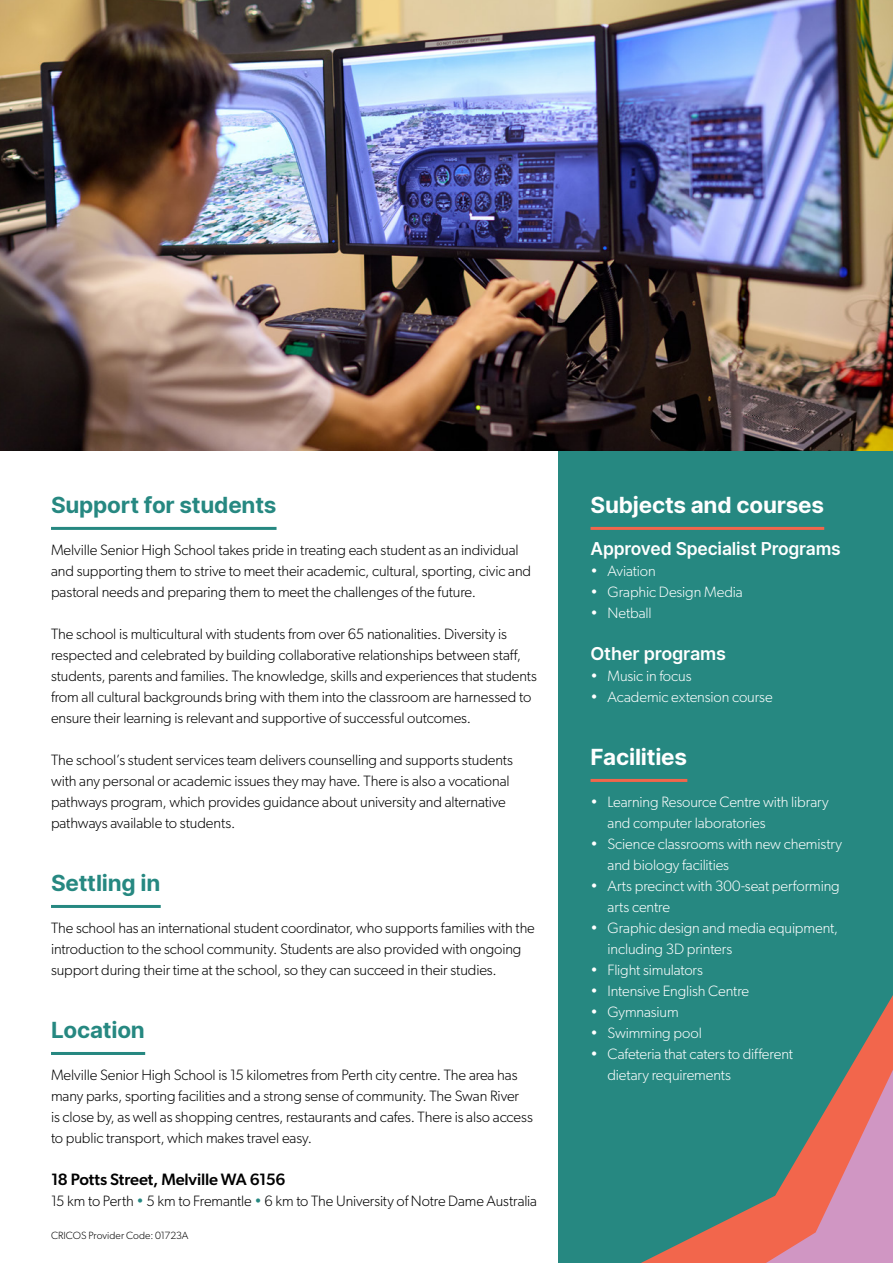
<style>
.page{position:relative;width:893px;height:1263px;background:#fff}
.page>*{position:absolute;margin:0;border:0;box-sizing:border-box;transform-origin:0 0}
.Heading_2{font:700 22.5px "Inter";letter-spacing:-.01em;color:#268881}
.Heading_2-2{font:700 22.5px "Inter";letter-spacing:-.01em;color:#fff}
.Heading_3__No_space{font:600 18px "Inter";letter-spacing:-.01em;color:#fff}
.School_contact_info{font:500 16.5px "Gibson";letter-spacing:-.01em;color:#000}
.Body_Copy{font:300 15px/21px "Gibson";letter-spacing:-.005em;color:#000}
.t1{font:300 15px/21px "Gibson";letter-spacing:-.01em;color:#fff}
.School_contact_info-2{font:300 15px "Gibson";letter-spacing:-.01em;color:#000}
.Note{font:300 10.5px "Gibson";letter-spacing:-.005em;color:#000}
.s1{color:#268881}
</style>
<div class="page">
<div style="left:559px;top:0;width:334px;height:1263px;background:#268881"></div>
<img style="left:0;top:0;width:893px;height:450px">
<svg style="left:641px;top:995px;width:252px;height:268px"></svg>
<svg style="left:766px;top:1070px;width:127px;height:193px"></svg>
<hr style="left:51px;top:527px;width:226px;height:3px;background:#268881">
<hr style="left:51px;top:905px;width:110px;height:3px;background:#268881">
<hr style="left:51px;top:1052px;width:94px;height:3px;background:#268881">
<hr style="left:590px;top:527px;width:234px;height:3px;background:#f2664c">
<hr style="left:590px;top:779px;width:97px;height:3px;background:#f2664c">
<p class="Heading_2" style="left:51px;top:488px;width:227px">Support for students</p>
<p class="Body_Copy" style="left:51px;top:539px;width:482px">Melville Senior High School takes pride in treating each student as an individual and supporting them to strive to meet their academic, cultural, sporting, civic and pastoral needs and preparing them to meet the challenges of the future.</p>
<p class="Body_Copy" style="left:51px;top:623px;width:487px">The school is multicultural with students from over 65 nationalities. Diversity is respected and celebrated by building collaborative relationships between staff, students, parents and families. The knowledge, skills and experiences that students from all cultural backgrounds bring with them into the classroom are harnessed to ensure their learning is relevant and supportive of successful outcomes.</p>
<p class="Body_Copy" style="left:51px;top:749px;width:464px">The school’s student services team delivers counselling and supports students with any personal or academic issues they may have. There is also a vocational pathways program, which provides guidance about university and alternative pathways available to students.</p>
<p class="Heading_2" style="left:51px;top:866px;width:111px">Settling in</p>
<p class="Body_Copy" style="left:51px;top:917px;width:485px">The school has an international student coordinator, who supports families with the introduction to the school community. Students are also provided with ongoing support during their time at the school, so they can succeed in their studies.</p>
<p class="Heading_2" style="left:51px;top:1013px;width:95px">Location</p>
<p class="Body_Copy" style="left:51px;top:1064px;width:483px">Melville Senior High School is 15 kilometres from Perth city centre. The area has many parks, sporting facilities and a strong sense of community. The Swan River<br>is close by, as well as shopping centres, restaurants and cafes. There is also access to public transport, which makes travel easy.</p>
<p class="School_contact_info" style="left:51px;top:1169px;width:236px">18 Potts Street, Melville WA 6156</p>
<p class="School_contact_info-2" style="left:51px;top:1192px;width:488px">15 km to Perth <span class="s1">•</span> 5 km to Fremantle <span class="s1">•</span> 6 km to The University of Notre Dame Australia</p>
<p class="Note" style="left:51px;top:1229px;width:139px">CRICOS Provider Code: 01723A</p>
<p class="Heading_2-2" style="left:590px;top:488px;width:235px">Subjects and courses</p>
<p class="Heading_3__No_space" style="left:590px;top:535px;width:252px">Approved Specialist Programs</p>
<p class="t1" style="left:590px;top:560px;width:67px">• Aviation</p>
<p class="t1" style="left:590px;top:581px;width:154px">• Graphic Design Media</p>
<p class="t1" style="left:590px;top:602px;width:63px">• Netball</p>
<p class="Heading_3__No_space" style="left:590px;top:640px;width:137px">Other programs</p>
<p class="t1" style="left:590px;top:665px;width:103px">• Music in focus</p>
<p class="t1" style="left:590px;top:686px;width:184px">• Academic extension course</p>
<p class="Heading_2-2" style="left:590px;top:740px;width:98px">Facilities</p>
<p class="t1" style="left:608px;top:791px;width:223px;text-indent:-17px">• Learning Resource Centre with library and computer laboratories</p>
<p class="t1" style="left:608px;top:833px;width:236px;text-indent:-17px">• Science classrooms with new chemistry and biology facilities</p>
<p class="t1" style="left:608px;top:875px;width:234px;text-indent:-17px">• Arts precinct with 300-seat performing arts centre</p>
<p class="t1" style="left:608px;top:917px;width:232px;text-indent:-17px">• Graphic design and media equipment, including 3D printers</p>
<p class="t1" style="left:590px;top:959px;width:114px">• Flight simulators</p>
<p class="t1" style="left:590px;top:980px;width:160px">• Intensive English Centre</p>
<p class="t1" style="left:590px;top:1001px;width:90px">• Gymnasium</p>
<p class="t1" style="left:590px;top:1022px;width:113px">• Swimming pool</p>
<p class="t1" style="left:608px;top:1043px;width:187px;text-indent:-17px">• Cafeteria that caters to different dietary requirements</p>
</div>
